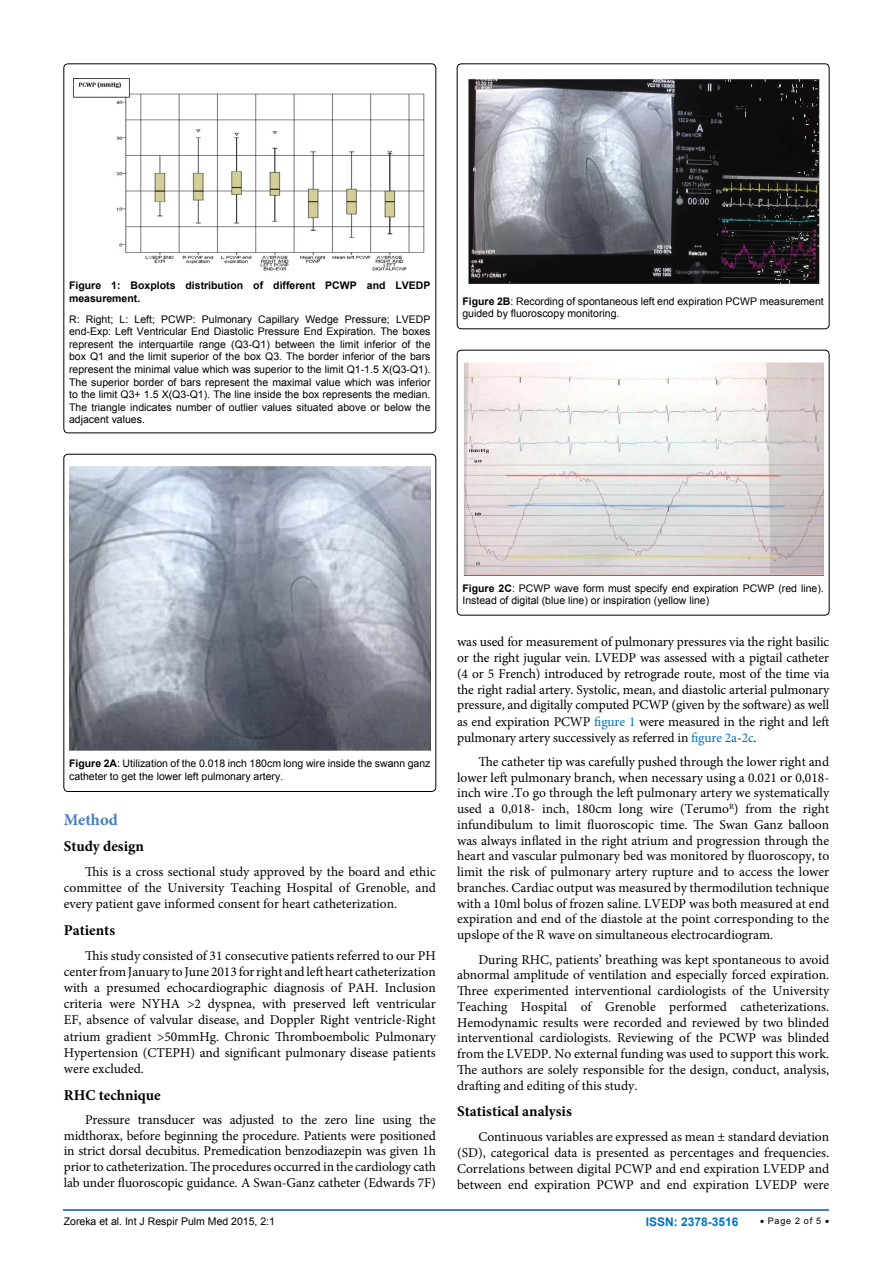
<style>
.page{position:relative;width:893px;height:1263px;background:#fff}
.page>*{position:absolute;margin:0;border:0;box-sizing:border-box;transform-origin:0 0}
.t1{font:700 16.5px "Minion Pro";color:#487ec0}
.t2{font:700 15px "Minion Pro";color:#000}
.t3{font:13.5px/15.8px "Minion Pro";color:#000;text-align:justify}
.t4{font:700 12px "Arial";color:#0072bc}
.t5{font:10.5px/12.6px "Arial";color:#000}
.t6{font:700 10.5px/12.6px "Arial";color:#000}
.t7{font:9px "Arial";letter-spacing:.08em;color:#000}
.s1{font-weight:700}
.s2{color:#0072bc}
</style>
<div class="page">
<hr style="left:64px;top:1209px;width:765px;height:2px;background:#487ec0">
<div style="left:64px;top:64px;width:372px;height:369px;border:1px solid #000;border-radius:4px"></div>
<img style="left:73px;top:78px;width:352px;height:193px">
<div style="left:64px;top:454px;width:372px;height:337px;border:1px solid #000;border-radius:4px"></div>
<img style="left:69px;top:466px;width:362px;height:285px">
<div style="left:457px;top:64px;width:372px;height:265px;border:1px solid #000;border-radius:4px"></div>
<img style="left:468px;top:79px;width:352px;height:205px">
<div style="left:457px;top:350px;width:372px;height:265px;border:1px solid #000;border-radius:4px"></div>
<img style="left:463px;top:362px;width:361px;height:213px">
<p class="t6" style="left:69px;top:279px;width:363px">Figure 1: Boxplots distribution of different PCWP and LVEDP measurement.</p>
<p class="t5" style="left:69px;top:313px;width:363px;text-align:justify">R: Right; L: Left; PCWP: Pulmonary Capillary Wedge Pressure; LVEDP end-Exp: Left Ventricular End Diastolic Pressure End Expiration. The boxes represent the interquartile range (Q3-Q1) between the limit inferior of the box Q1 and the limit superior of the box Q3. The border inferior of the bars represent the minimal value which was superior to the limit Q1-1.5 X(Q3-Q1).<br>The superior border of bars represent the maximal value which was inferior to the limit Q3+ 1.5 X(Q3-Q1). The line inside the box represents the median.<br>The triangle indicates number of outlier values situated above or below the adjacent values.</p>
<p class="t5" style="left:462px;top:295px;width:363px"><span class="s1">Figure 2B</span>: Recording of spontaneous left end expiration PCWP measurement guided by fluoroscopy monitoring.</p>
<p class="t5" style="left:69px;top:757px;width:363px"><span class="s1">Figure 2A</span>: Utilization of the 0.018 inch 180cm long wire inside the swann ganz catheter to get the lower left pulmonary artery.</p>
<p class="t1" style="left:64px;top:808px;width:56px">Method</p>
<p class="t2" style="left:64px;top:836px;width:82px">Study design</p>
<p class="t3" style="left:64px;top:864px;width:374px;line-height:16.2px;text-indent:21px">This is a cross sectional study approved by the board and ethic committee of the University Teaching Hospital of Grenoble, and every patient gave informed consent for heart catheterization.</p>
<p class="t2" style="left:64px;top:919px;width:53px">Patients</p>
<p class="t3" style="left:64px;top:947px;width:374px;line-height:16.2px;text-indent:21px">This study consisted of 31 consecutive patients referred to our PH center from January to June 2013 for right and left heart catheterization with a presumed echocardiographic diagnosis of PAH. Inclusion criteria were NYHA &gt;2 dyspnea, with preserved left ventricular EF, absence of valvular disease, and Doppler Right ventricle-Right atrium gradient &gt;50mmHg. Chronic Thromboembolic Pulmonary Hypertension (CTEPH) and significant pulmonary disease patients were excluded.</p>
<p class="t2" style="left:64px;top:1084px;width:99px">RHC technique</p>
<p class="t3" style="left:64px;top:1112px;width:374px;text-indent:21px">Pressure transducer was adjusted to the zero line using the midthorax, before beginning the procedure. Patients were positioned in strict dorsal decubitus. Premedication benzodiazepin was given 1h prior to catheterization. The procedures occurred in the cardiology cath lab under fluoroscopic guidance. A Swan-Ganz catheter (Edwards 7F)</p>
<p class="t5" style="left:462px;top:582px;width:363px"><span class="s1">Figure 2C</span>: PCWP wave form must specify end expiration PCWP (red line).<br>Instead of digital (blue line) or inspiration (yellow line)</p>
<p class="t3" style="left:457px;top:634px;width:374px">was used for measurement of pulmonary pressures via the right basilic or the right jugular vein. LVEDP was assessed with a pigtail catheter (4 or 5 French) introduced by retrograde route, most of the time via the right radial artery. Systolic, mean, and diastolic arterial pulmonary pressure, and digitally computed PCWP (given by the software) as well as end expiration PCWP <span class="s2">figure 1</span> were measured in the right and left pulmonary artery successively as referred in <span class="s2">figure 2a</span>-<span class="s2">2c</span>.</p>
<p class="t3" style="left:457px;top:754px;width:374px;text-indent:21px">The catheter tip was carefully pushed through the lower right and lower left pulmonary branch, when necessary using a 0.021 or 0,018- inch wire .To go through the left pulmonary artery we systematically used a 0,018- inch, 180cm long wire (Terumo<sup>R</sup>) from the right infundibulum to limit fluoroscopic time. The Swan Ganz balloon was always inflated in the right atrium and progression through the heart and vascular pulmonary bed was monitored by fluoroscopy, to limit the risk of pulmonary artery rupture and to access the lower branches. Cardiac output was measured by thermodilution technique with a 10ml bolus of frozen saline. LVEDP was both measured at end expiration and end of the diastole at the point corresponding to the upslope of the R wave on simultaneous electrocardiogram.</p>
<p class="t3" style="left:457px;top:951px;width:374px;text-indent:21px">During RHC, patients’ breathing was kept spontaneous to avoid abnormal amplitude of ventilation and especially forced expiration.<br>Three experimented interventional cardiologists of the University Teaching Hospital of Grenoble performed catheterizations.<br>Hemodynamic results were recorded and reviewed by two blinded interventional cardiologists. Reviewing of the PCWP was blinded from the LVEDP. No external funding was used to support this work.<br>The authors are solely responsible for the design, conduct, analysis, drafting and editing of this study.</p>
<p class="t2" style="left:457px;top:1100px;width:116px">Statistical analysis</p>
<p class="t3" style="left:457px;top:1128px;width:374px;line-height:16.2px;text-indent:21px">Continuous variables are expressed as mean ± standard deviation (SD), categorical data is presented as percentages and frequencies.<br>Correlations between digital PCWP and end expiration LVEDP and between end expiration PCWP and end expiration LVEDP were</p>
<p class="t5" style="left:64px;top:1215px;width:213px">Zoreka et al. Int J Respir Pulm Med 2015, 2:1</p>
<p class="t7" style="left:760px;top:1215px;width:71px">• Page 2 of 5 •</p>
<p class="t4" style="left:646px;top:1214px;width:94px">ISSN: 2378-3516</p>
</div>
